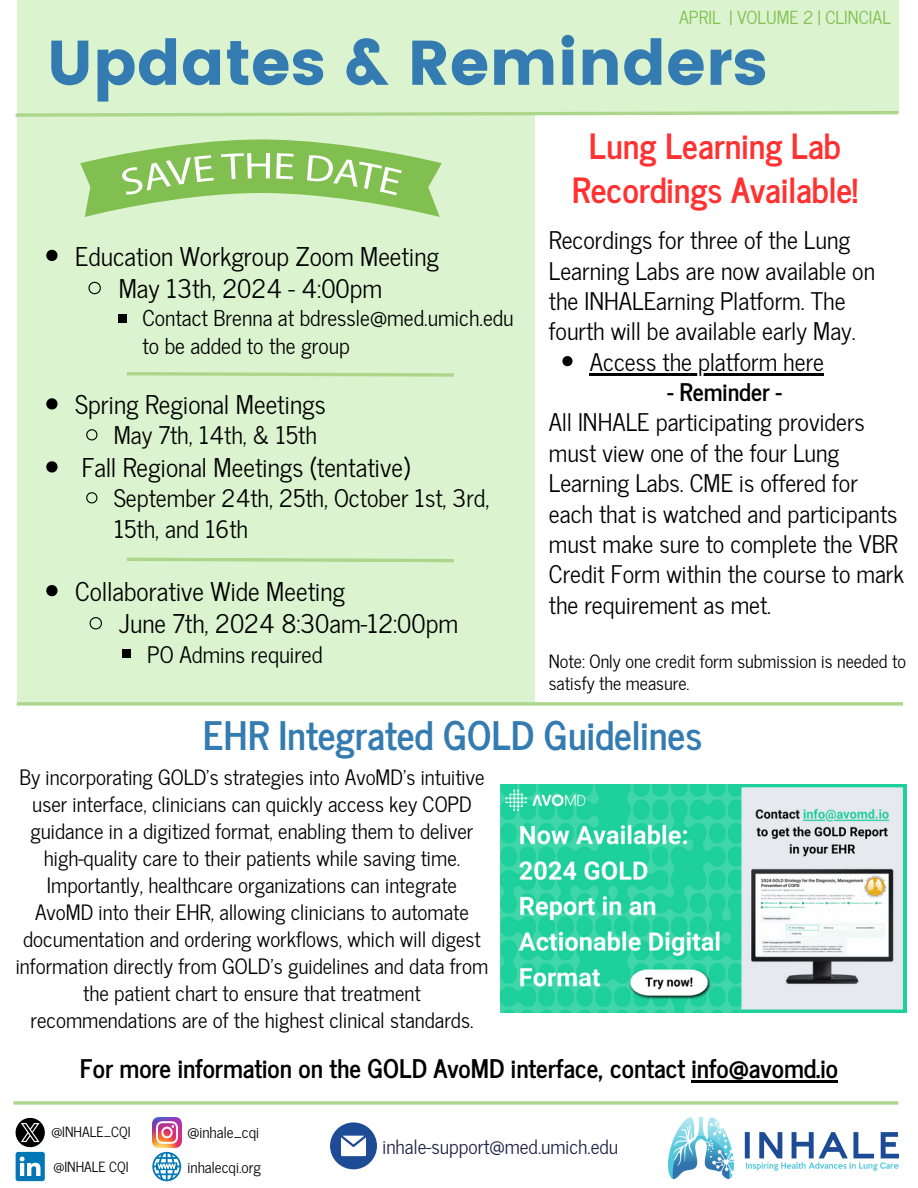
<style>
.page{position:relative;width:918px;height:1188px;background:#fff}
.page>*{position:absolute;margin:0;border:0;box-sizing:border-box;transform-origin:0 0}
.t1{font:63px "Poppins";color:#347bb1}
.t2{font:700 39px "News Cycle";color:#347bb1}
.t3{font:700 34.5px/43.8px "News Cycle";color:#ff3131;text-align:center}
.t4{font:25.65px "News Cycle";color:#000}
.t5{font:700 25.5px "News Cycle";color:#000}
.t6{font:24.15px/30.3px "News Cycle";color:#000}
.t7{font:22.65px "News Cycle";color:#000}
.t8{font:21.75px/28.2px "News Cycle";color:#000}
.t9{font:21px/27px "News Cycle";color:#000;text-align:center}
.t10{font:19.5px "News Cycle";color:#1c2143}
.t11{font:18.15px/22.5px "News Cycle";color:#000}
.t12{font:17.85px "News Cycle";color:#81bf50}
.t13{font:15.15px "News Cycle";color:#000}
.t14{font:13.95px "News Cycle";color:#000}
.s1{font-weight:700}
</style>
<div class="page">
<img style="left:669px;top:1118px;width:229px;height:60px">
<svg style="left:330px;top:1122px;width:47px;height:47px"></svg>
<img style="left:152px;top:1118px;width:30px;height:29px">
<div style="left:17px;top:0;width:882px;height:112px;background:#dbf4cf"></div>
<div style="left:17px;top:112px;width:517px;height:592px;background:#dbf4cf"></div>
<svg style="left:80px;top:139px;width:361px;height:78px"></svg>
<svg style="left:15px;top:111px;width:884px;height:7px"></svg>
<svg style="left:13px;top:1101px;width:885px;height:4px;background:#b8dc9c"></svg>
<svg style="left:152px;top:1152px;width:29px;height:29px"></svg>
<svg style="left:17px;top:702px;width:886px;height:4px;background:#b7db9b"></svg>
<svg style="left:46px;top:250px;width:12px;height:11px"></svg>
<svg style="left:88px;top:281px;width:13px;height:14px"></svg>
<div style="left:118px;top:314px;width:9px;height:9px;background:#000"></div>
<svg style="left:46px;top:398px;width:12px;height:12px"></svg>
<svg style="left:86px;top:429px;width:12px;height:12px"></svg>
<svg style="left:46px;top:461px;width:12px;height:12px"></svg>
<svg style="left:86px;top:492px;width:12px;height:12px"></svg>
<svg style="left:46px;top:585px;width:12px;height:11px"></svg>
<svg style="left:89px;top:617px;width:13px;height:13px"></svg>
<div style="left:122px;top:649px;width:9px;height:9px;background:#000"></div>
<svg style="left:127px;top:372px;width:327px;height:5px"></svg>
<svg style="left:127px;top:557px;width:327px;height:6px"></svg>
<svg style="left:16px;top:1118px;width:29px;height:63px"></svg>
<img style="left:500px;top:785px;width:407px;height:228px">
<hr style="left:691px;top:1080px;width:147px;height:2px;background:#000">
<svg style="left:562px;top:356px;width:11px;height:10px"></svg>
<hr style="left:590px;top:373px;width:234px;height:2px;background:#000">
<h6 class="t12" style="left:679px;top:2px;width:213px">APRIL | VOLUME 2 | CLINCIAL</h6>
<p class="t1" style="left:47px;top:26px;width:722px">Updates &amp; Reminders</p>
<p class="t4" style="left:75px;top:233px;width:365px">Education Workgroup Zoom Meeting</p>
<p class="t4" style="left:119px;top:266px;width:265px">May 13th, 2024 - 4:00pm</p>
<p class="t8" style="left:143px;top:303px;width:373px">Contact Brenna at bdressle@med.umich.edu to be added to the group</p>
<p class="t4" style="left:75px;top:382px;width:252px">Spring Regional Meetings</p>
<p class="t6" style="left:114px;top:419px;width:205px">May 7th, 14th, &amp; 15th</p>
<p class="t4" style="left:82px;top:445px;width:330px">Fall Regional Meetings (tentative)</p>
<p class="t6" style="left:114px;top:482px;width:377px">September 24th, 25th, October 1st, 3rd,<br>15th, and 16th</p>
<p class="t4" style="left:75px;top:569px;width:271px">Collaborative Wide Meeting</p>
<p class="t4" style="left:119px;top:601px;width:341px">June 7th, 2024 8:30am-12:00pm</p>
<p class="t7" style="left:147px;top:634px;width:177px">PO Admins required</p>
<p class="t3" style="left:572px;top:122px;width:287px">Lung Learning Lab<br>Recordings Available!</p>
<p class="t6" style="left:549px;top:224px;width:328px">Recordings for three of the Lung Learning Labs are now available on the INHALEarning Platform. The fourth will be available early May.</p>
<p class="t6" style="left:590px;top:345px;width:236px">Access the platform here</p>
<p class="t6" style="left:549px;top:375px;width:357px;text-indent:119px"><span class="s1">- Reminder -<br></span>All INHALE participating providers must view one of the four Lung<br>Learning Labs. CME is offered for each that is watched and participants must make sure to complete the VBR<br>Credit Form within the course to mark the requirement as met.</p>
<p class="t11" style="left:549px;top:649px;width:359px">Note: Only one credit form submission is needed to satisfy the measure.</p>
<p class="t2" style="left:203px;top:701px;width:501px">EHR Integrated GOLD Guidelines</p>
<p class="t9" style="left:16px;top:763px;width:474px">By incorporating GOLD’s strategies into AvoMD's intuitive user interface, clinicians can quickly access key COPD guidance in a digitized format, enabling them to deliver high-quality care to their patients while saving time.<br>Importantly, healthcare organizations can integrate AvoMD into their EHR, allowing clinicians to automate documentation and ordering workflows, which will digest information directly from GOLD’s guidelines and data from the patient chart to ensure that treatment recommendations are of the highest clinical standards.</p>
<h4 class="t5" style="left:80px;top:1046px;width:760px">For more information on the GOLD AvoMD interface, contact info@avomd.io</h4>
<h5 class="t14" style="left:51px;top:1120px;width:81px">@INHALE_CQI</h5>
<p class="t14" style="left:53px;top:1155px;width:77px">@INHALE CQI</p>
<h5 class="t13" style="left:187px;top:1119px;width:73px">@inhale_cqi</h5>
<h2 class="t13" style="left:187px;top:1154px;width:75px">inhalecqi.org</h2>
<h3 class="t10" style="left:382px;top:1129px;width:237px">inhale-support@med.umich.edu</h3>
</div>
